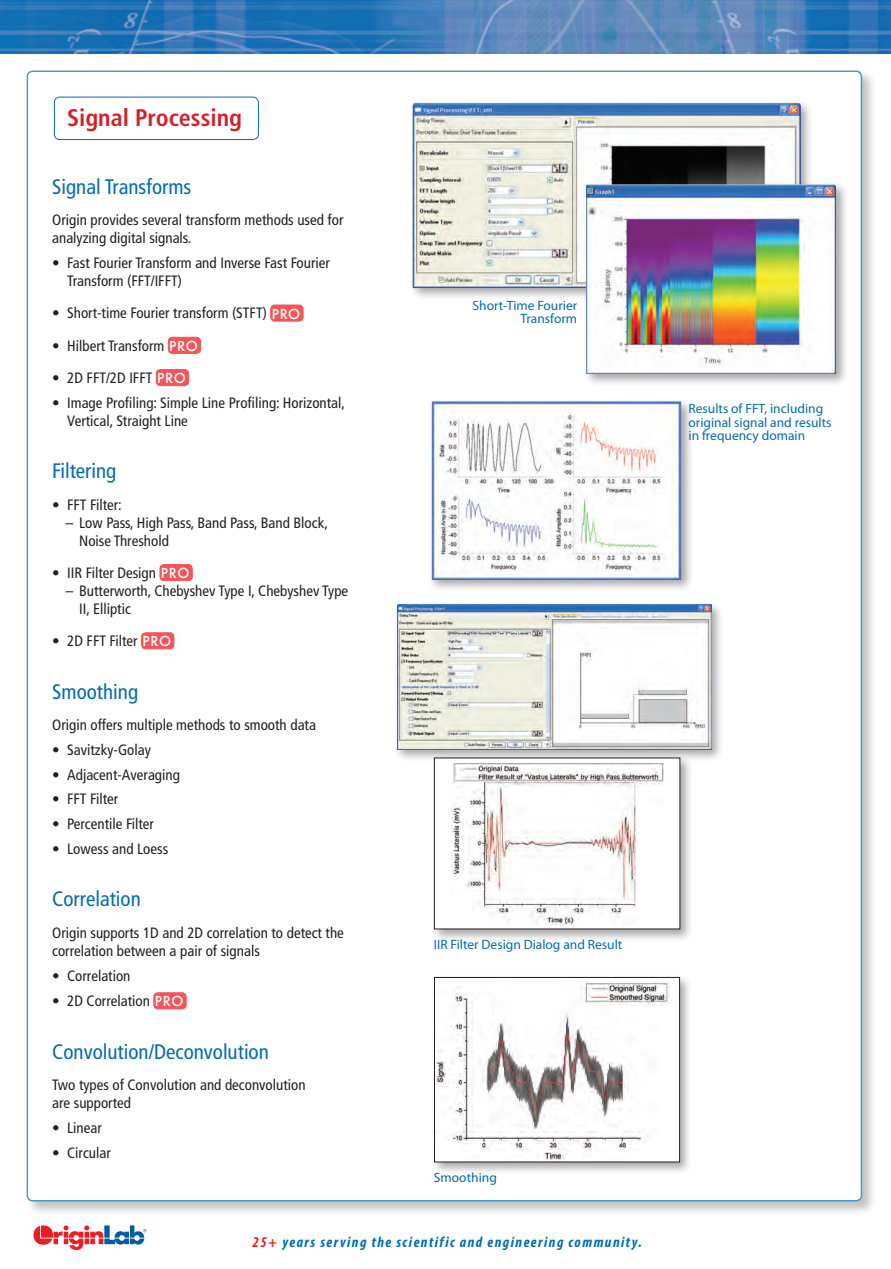
<style>
.page{position:relative;width:891px;height:1269px;background:#fff}
.page>*{position:absolute;margin:0;border:0;box-sizing:border-box;transform-origin:0 0}
.t1{font:700 condensed 24px "Frutiger";color:#d1232a}
.subHead{font:condensed 21px "Frutiger";color:#006cb3}
.t2{font:condensed 15px/18px "Frutiger";color:#231f20}
.t3{font:italic 700 condensed 15px "Myriad Pro";letter-spacing:.1em;color:#006cb3}
.t4{font:13.5px/13.5px "Myriad Pro";color:#006cb3;text-align:right}
.s1{font-family:"Futura";font-weight:500;font-stretch:normal;font-size:13.5px;color:#fff}
.s2{color:#ee1d23}
</style>
<div class="page">
<img style="left:0;top:0;width:891px;height:54px">
<div style="left:25px;top:69px;width:852px;height:1147px;background:#231f20;opacity:.39"></div>
<div style="left:27px;top:71px;width:834px;height:1130px;background:#fff;border-radius:5px"></div>
<div style="left:23px;top:1215px;width:133px;height:45px;background:#fff"></div>
<svg style="left:34px;top:1225px;width:113px;height:25px"></svg>
<div style="left:54px;top:97px;width:205px;height:43px;border:1px solid #006cb3;border-radius:5px"></div>
<div style="left:271px;top:305px;width:32px;height:16px;background:#f2555a;border-radius:4px"></div>
<div style="left:270px;top:305px;width:33px;height:16px;border:1px solid #ee1d23;border-radius:4px"></div>
<div style="left:168px;top:337px;width:33px;height:16px;background:#f2555a;border-radius:4px"></div>
<div style="left:168px;top:337px;width:33px;height:17px;border:1px solid #ee1d23;border-radius:4px"></div>
<div style="left:156px;top:370px;width:33px;height:16px;background:#f2555a;border-radius:4px"></div>
<div style="left:156px;top:369px;width:33px;height:17px;border:1px solid #ee1d23;border-radius:4px"></div>
<div style="left:160px;top:565px;width:32px;height:16px;background:#f2555a;border-radius:4px"></div>
<div style="left:160px;top:564px;width:33px;height:17px;border:1px solid #ee1d23;border-radius:4px"></div>
<div style="left:142px;top:633px;width:32px;height:16px;background:#f2555a;border-radius:4px"></div>
<div style="left:141px;top:632px;width:33px;height:17px;border:1px solid #ee1d23;border-radius:4px"></div>
<div style="left:154px;top:993px;width:32px;height:16px;background:#f2555a;border-radius:4px"></div>
<div style="left:154px;top:992px;width:32px;height:17px;border:1px solid #ee1d23;border-radius:4px"></div>
<div style="left:409px;top:100px;width:404px;height:200px;background:#231f20;opacity:.4"></div>
<img style="left:412px;top:102px;width:388px;height:188px">
<div style="left:583px;top:181px;width:266px;height:205px;background:#231f20;opacity:.4"></div>
<img style="left:586px;top:185px;width:250px;height:188px">
<div style="left:428px;top:398px;width:266px;height:194px;background:#231f20;opacity:.4"></div>
<img style="left:430px;top:400px;width:252px;height:180px">
<div style="left:394px;top:601px;width:330px;height:162px;background:#231f20;opacity:.4"></div>
<img style="left:397px;top:605px;width:314px;height:145px">
<div style="left:431px;top:974px;width:262px;height:201px;background:#231f20;opacity:.4"></div>
<img style="left:436px;top:982px;width:242px;height:178px">
<div style="left:434px;top:977px;width:246px;height:185px;border:1px solid #231f20"></div>
<div style="left:431px;top:754px;width:262px;height:188px;background:#231f20;opacity:.4"></div>
<div style="left:434px;top:758px;width:246px;height:171px;background:#fff"></div>
<img style="left:451px;top:763px;width:213px;height:161px">
<p class="t1" style="left:67px;top:103px;width:176px">Signal Processing</p>
<p class="subHead" style="left:52px;top:174px;width:141px">Signal Transforms</p>
<p class="t2" style="left:52px;top:211px;width:293px">Origin provides several transform methods used for analyzing digital signals.</p>
<p class="t2" style="left:67px;top:254px;width:264px;text-indent:-15px">• Fast Fourier Transform and Inverse Fast Fourier<br>Transform (FFT/IFFT)</p>
<p class="t2" style="left:52px;top:304px;width:250px">• Short-time Fourier transform (STFT) <span class="s1">PRO</span></p>
<p class="t2" style="left:52px;top:337px;width:147px">• Hilbert Transform <span class="s1">PRO</span></p>
<p class="t2" style="left:52px;top:369px;width:135px">• 2D FFT/2D IFFT <span class="s1">PRO</span></p>
<p class="t2" style="left:67px;top:394px;width:279px;text-indent:-15px">• Image Profiling: Simple Line Profiling: Horizontal,<br>Vertical, Straight Line</p>
<p class="subHead" style="left:52px;top:459px;width:66px">Filtering</p>
<p class="t2" style="left:52px;top:496px;width:71px">• FFT Filter:</p>
<p class="t2" style="left:79px;top:514px;width:250px;text-indent:-14px">– Low Pass, High Pass, Band Pass, Band Block,<br>Noise Threshold</p>
<p class="t2" style="left:52px;top:564px;width:139px">• IIR Filter Design <span class="s1">PRO</span></p>
<p class="t2" style="left:79px;top:582px;width:271px;text-indent:-14px">– Butterworth, Chebyshev Type I, Chebyshev Type<br>II, Elliptic</p>
<p class="t2" style="left:52px;top:632px;width:120px">• 2D FFT Filter <span class="s1">PRO</span></p>
<p class="subHead" style="left:52px;top:679px;width:87px">Smoothing</p>
<p class="t2" style="left:52px;top:716px;width:265px">Origin offers multiple methods to smooth data</p>
<p class="t2" style="left:52px;top:741px;width:100px">• Savitzky-Golay</p>
<p class="t2" style="left:52px;top:766px;width:129px">• Adjacent-Averaging</p>
<p class="t2" style="left:52px;top:790px;width:68px">• FFT Filter</p>
<p class="t2" style="left:52px;top:815px;width:103px">• Percentile Filter</p>
<p class="t2" style="left:52px;top:840px;width:118px">• Lowess and Loess</p>
<p class="subHead" style="left:52px;top:887px;width:90px">Correlation</p>
<p class="t2" style="left:52px;top:924px;width:293px">Origin supports 1D and 2D correlation to detect the correlation between a pair of signals</p>
<p class="t2" style="left:52px;top:967px;width:80px">• Correlation</p>
<p class="t2" style="left:52px;top:992px;width:133px">• 2D Correlation <span class="s1">PRO</span></p>
<p class="subHead" style="left:52px;top:1039px;width:218px">Convolution/Deconvolution</p>
<p class="t2" style="left:52px;top:1076px;width:255px">Two types of Convolution and deconvolution are supported</p>
<p class="t2" style="left:52px;top:1119px;width:51px">• Linear</p>
<p class="t2" style="left:52px;top:1144px;width:60px">• Circular</p>
<p class="t4" style="left:473px;top:299px;width:106px">Short-Time Fourier<br>Transform</p>
<p class="t4" style="left:434px;top:938px;width:190px">IIR Filter Design Dialog and Result</p>
<p class="t4" style="left:434px;top:1171px;width:64px">Smoothing</p>
<p class="t3" style="left:252px;top:1232px;width:391px"><span class="s2">25+</span> years serving the scientific and engineering community.</p>
<p class="t4" style="left:689px;top:402px;width:145px;text-align:left">Results of FFT, including original signal and results in frequency domain</p>
</div>
